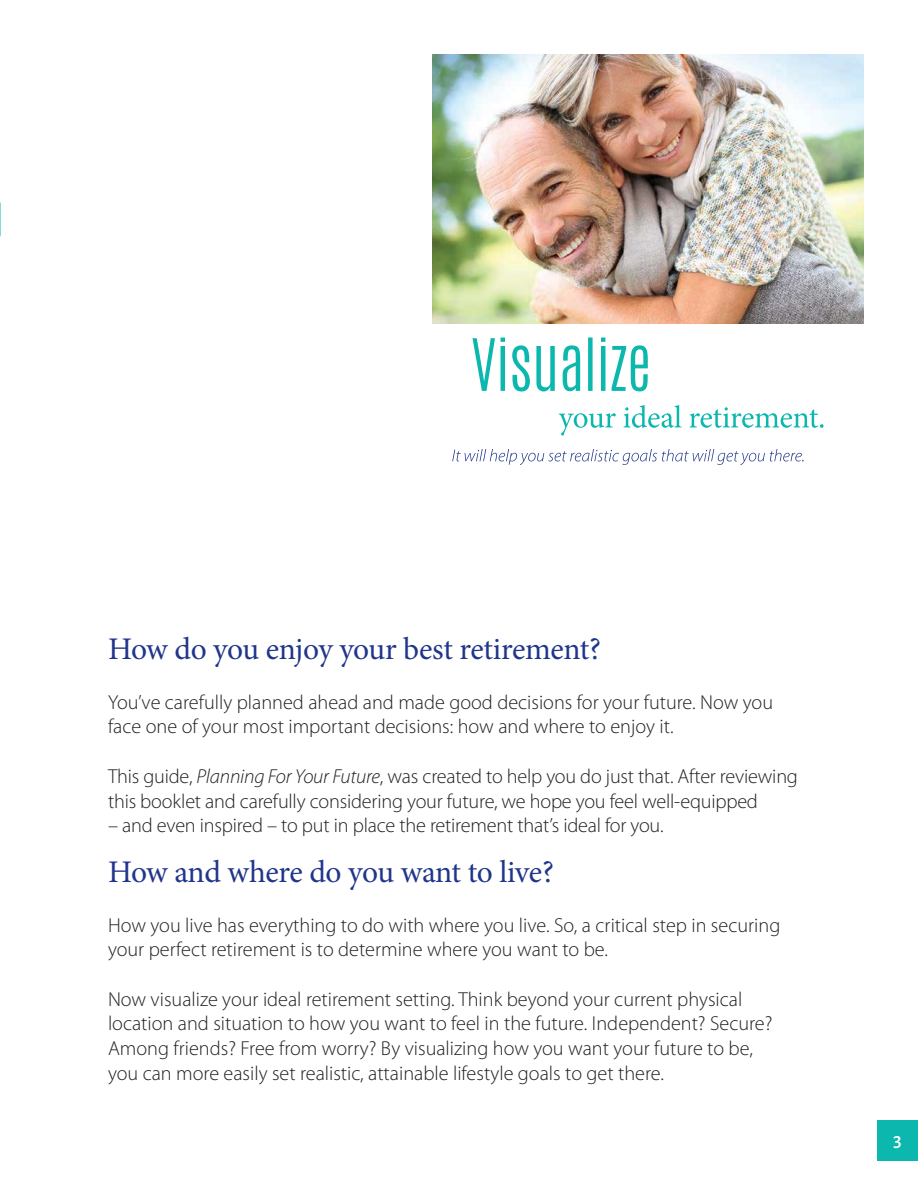
<style>
.page{position:relative;width:918px;height:1188px;background:#fff}
.page>*{position:absolute;margin:0;border:0;box-sizing:border-box;transform-origin:0 0}
.t1{font:31.5px "Minion Pro";letter-spacing:-.015em;color:#20358b}
.t2{font:300 20.25px/24.8px "Myriad Pro";color:#221f1f}
.t3{font:500 20.25px "Alegreya Sans";color:#fff}
.s1{font-style:italic}
</style>
<div class="page">
<svg style="left:452px;top:449px;width:352px;height:16px"></svg>
<img style="left:432px;top:54px;width:432px;height:270px">
<svg style="left:472px;top:337px;width:176px;height:55px"></svg>
<svg style="left:559px;top:405px;width:265px;height:31px"></svg>
<div style="left:878px;top:1120px;width:40px;height:41px;background:#0cb8ad"></div>
<h1 class="t1" style="left:108px;top:637px;width:495px">How do you enjoy your best retirement?</h1>
<p class="t2" style="left:108px;top:691px;width:667px">You’ve carefully planned ahead and made good decisions for your future. Now you face one of your most important decisions: how and where to enjoy it.</p>
<p class="t2" style="left:108px;top:765px;width:692px">This guide, <span class="s1">Planning For Your Future</span>, was created to help you do just that. After reviewing this booklet and carefully considering your future, we hope you feel well-equipped</p>
<p class="t2" style="left:108px;top:815px;width:557px">– and even inspired – to put in place the retirement that’s ideal for you.</p>
<h1 class="t1" style="left:108px;top:860px;width:448px">How and where do you want to live?</h1>
<p class="t2" style="left:108px;top:914px;width:674px">How you live has everything to do with where you live. So, a critical step in securing your perfect retirement is to determine where you want to be.</p>
<p class="t2" style="left:108px;top:988px;width:666px">Now visualize your ideal retirement setting. Think beyond your current physical location and situation to how you want to feel in the future. Independent? Secure?<br>Among friends? Free from worry? By visualizing how you want your future to be, you can more easily set realistic, attainable lifestyle goals to get there.</p>
<p class="t3" style="left:893px;top:1133px;width:10px">3</p>
</div>
